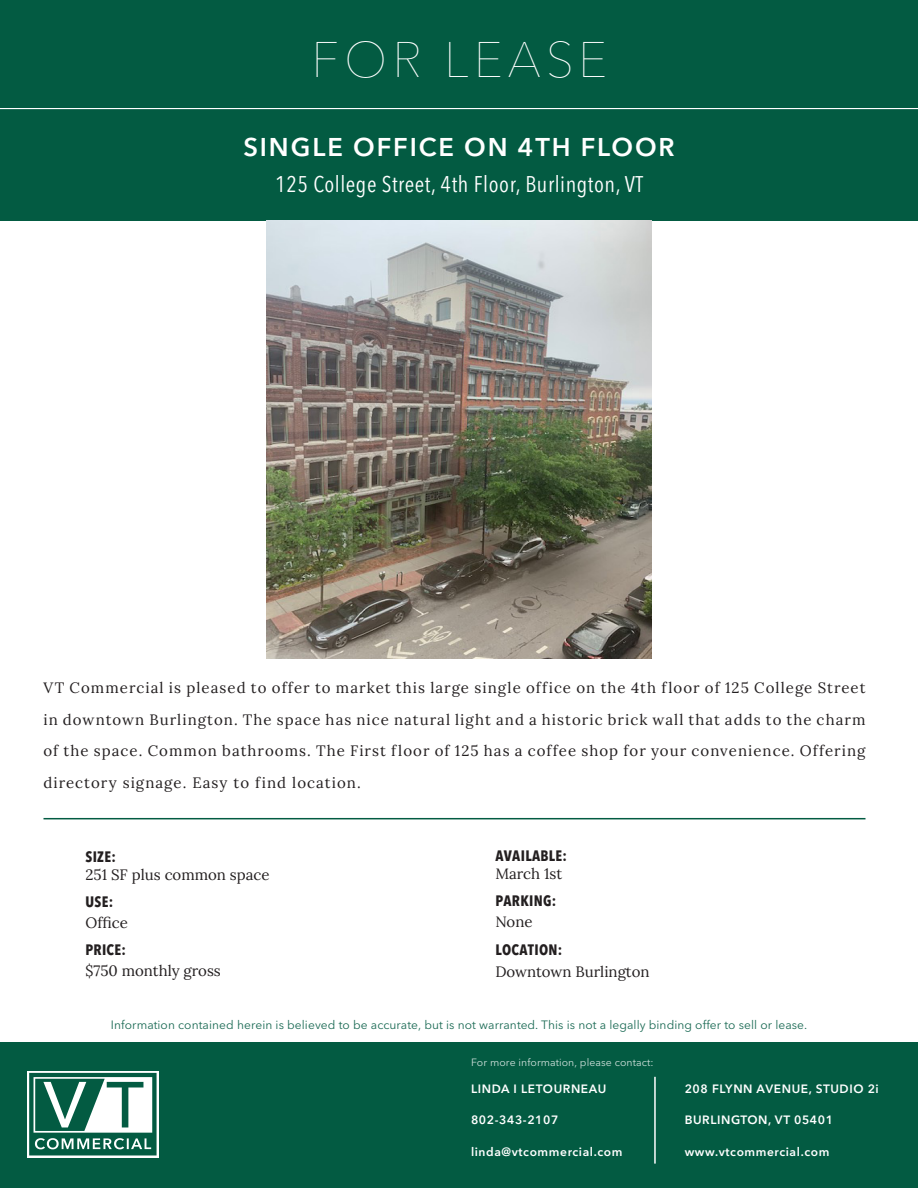
<style>
.page{position:relative;width:918px;height:1188px;background:#fff}
.page>*{position:absolute;margin:0;border:0;box-sizing:border-box;transform-origin:0 0}
.t1{font:100 49.5px "Avenir Next LT Pro";letter-spacing:.1em;color:#fff}
.t2{font:600 25.5px "Avenir Next LT Pro";letter-spacing:.075em;color:#fff}
.t3{font:condensed 22.5px "Avenir Next LT Pro";letter-spacing:.025em;color:#fff}
.t4{font:15px/31.5px "Lora";color:#231f20;text-align:justify}
.t5{font:700 condensed 15px "Avenir Next LT Pro";letter-spacing:.02em;color:#231f20}
.t6{font:600 12px "Avenir Next LT Pro";letter-spacing:.05em;color:#fff}
.t7{font:12px "Avenir Next LT Pro";letter-spacing:.005em;color:#1c6b55}
.t8{font:10.5px "Avenir Next LT Pro";letter-spacing:.005em;color:#cdded9}
</style>
<div class="page">
<div style="left:0;top:0;width:918px;height:221px;background:#035b42"></div>
<img style="left:267px;top:221px;width:384px;height:437px">
<hr style="left:0;top:108px;width:918px;height:1px;background:#fff">
<div style="left:0;top:1042px;width:918px;height:146px;background:#035b42"></div>
<svg style="left:27px;top:1071px;width:132px;height:87px"></svg>
<svg style="left:29px;top:1073px;width:128px;height:82px"></svg>
<hr style="left:654px;top:1077px;width:2px;height:87px;background:#fff">
<hr style="left:44px;top:818px;width:822px;height:1px;background:#035b42">
<h1 class="t1" style="left:312px;top:17px;width:297px">FOR LEASE</h1>
<h2 class="t2" style="left:243px;top:132px;width:433px">SINGLE OFFICE ON 4TH FLOOR</h2>
<h3 class="t3" style="left:275px;top:171px;width:370px">125 College Street, 4th Floor, Burlington, VT</h3>
<p class="t4" style="left:44px;top:671px;width:824px">VT Commercial is pleased to offer to market this large single office on the 4th floor of 125 College Street in downtown Burlington. The space has nice natural light and a historic brick wall that adds to the charm of the space. Common bathrooms. The First floor of 125 has a coffee shop for your convenience. Offering directory signage. Easy to find location.</p>
<p class="t5" style="left:86px;top:847px;width:32px">SIZE:</p>
<p class="t4" style="left:86px;top:858px;width:186px">251 SF plus common space</p>
<p class="t5" style="left:86px;top:893px;width:29px">USE:</p>
<p class="t4" style="left:86px;top:906px;width:44px">Office</p>
<p class="t5" style="left:86px;top:941px;width:42px">PRICE:</p>
<p class="t4" style="left:86px;top:954px;width:137px">$750 monthly gross</p>
<p class="t5" style="left:495px;top:847px;width:73px">AVAILABLE:</p>
<p class="t4" style="left:495px;top:857px;width:69px">March 1st</p>
<p class="t5" style="left:495px;top:892px;width:62px">PARKING:</p>
<p class="t4" style="left:495px;top:905px;width:39px">None</p>
<p class="t5" style="left:495px;top:940px;width:69px">LOCATION:</p>
<p class="t4" style="left:495px;top:955px;width:156px">Downtown Burlington</p>
<p class="t7" style="left:111px;top:1015px;width:698px">Information contained herein is believed to be accurate, but is not warranted. This is not a legally binding offer to sell or lease.</p>
<p class="t8" style="left:471px;top:1054px;width:184px">For more information, please contact:</p>
<p class="t6" style="left:471px;top:1081px;width:137px">LINDA I LETOURNEAU</p>
<p class="t6" style="left:471px;top:1113px;width:89px">802-343-2107</p>
<p class="t6" style="left:471px;top:1144px;width:153px">linda@vtcommercial.com</p>
<p class="t6" style="left:685px;top:1081px;width:196px">208 FLYNN AVENUE, STUDIO 2i</p>
<p class="t6" style="left:685px;top:1113px;width:150px">BURLINGTON, VT 05401</p>
<p class="t6" style="left:685px;top:1144px;width:146px">www.vtcommercial.com</p>
</div>
